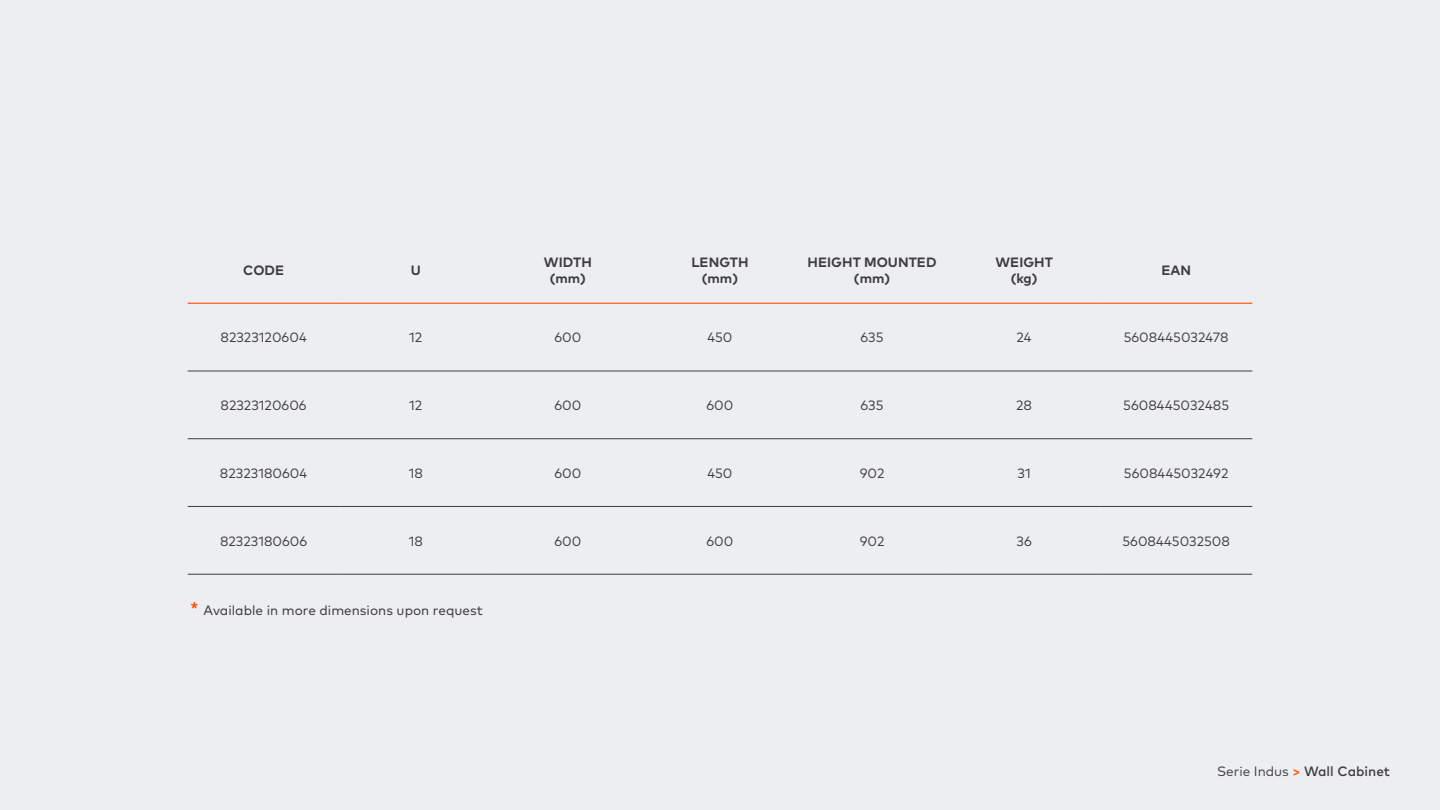
<style>
.page{position:relative;width:1440px;height:810px;background:#edeef2}
.page>*{position:absolute;margin:0;border:0;box-sizing:border-box;transform-origin:0 0}
.t1{font:13.5px "Mark Pro";color:#3d3d3d}
.t2{font:700 13.5px/16.2px "Mark Pro";letter-spacing:.005em;color:#3d3d3d;text-align:center}
.t3{font:13.5px "Mark Pro";color:#3d3d3b}
.t4{font:500 13.5px "Mark Pro";color:#3d3d3b}
.s1{font-weight:500;font-size:18px;color:#fe5000}
.s2{font-weight:400}
.s3{color:#fe5000}
</style>
<div class="page">
<hr style="left:188px;top:303px;width:152px;height:1px;background:#ff4f00">
<hr style="left:340px;top:303px;width:152px;height:1px;background:#ff4f00">
<hr style="left:492px;top:303px;width:152px;height:1px;background:#ff4f00">
<hr style="left:644px;top:303px;width:152px;height:1px;background:#ff4f00">
<hr style="left:796px;top:303px;width:152px;height:1px;background:#ff4f00">
<hr style="left:948px;top:303px;width:152px;height:1px;background:#ff4f00">
<hr style="left:1100px;top:303px;width:152px;height:1px;background:#ff4f00">
<hr style="left:188px;top:371px;width:152px;height:1px;background:#3d3d3d">
<hr style="left:340px;top:371px;width:152px;height:1px;background:#3d3d3d">
<hr style="left:492px;top:371px;width:152px;height:1px;background:#3d3d3d">
<hr style="left:644px;top:371px;width:152px;height:1px;background:#3d3d3d">
<hr style="left:796px;top:371px;width:152px;height:1px;background:#3d3d3d">
<hr style="left:948px;top:371px;width:152px;height:1px;background:#3d3d3d">
<hr style="left:1100px;top:371px;width:152px;height:1px;background:#3d3d3d">
<hr style="left:188px;top:438px;width:152px;height:1px;background:#3d3d3d">
<hr style="left:340px;top:438px;width:152px;height:1px;background:#3d3d3d">
<hr style="left:492px;top:438px;width:152px;height:1px;background:#3d3d3d">
<hr style="left:644px;top:438px;width:152px;height:1px;background:#3d3d3d">
<hr style="left:796px;top:438px;width:152px;height:1px;background:#3d3d3d">
<hr style="left:948px;top:438px;width:152px;height:1px;background:#3d3d3d">
<hr style="left:1100px;top:438px;width:152px;height:1px;background:#3d3d3d">
<hr style="left:188px;top:506px;width:152px;height:1px;background:#3d3d3d">
<hr style="left:340px;top:506px;width:152px;height:1px;background:#3d3d3d">
<hr style="left:492px;top:506px;width:152px;height:1px;background:#3d3d3d">
<hr style="left:644px;top:506px;width:152px;height:1px;background:#3d3d3d">
<hr style="left:796px;top:506px;width:152px;height:1px;background:#3d3d3d">
<hr style="left:948px;top:506px;width:152px;height:1px;background:#3d3d3d">
<hr style="left:1100px;top:506px;width:152px;height:1px;background:#3d3d3d">
<hr style="left:188px;top:574px;width:152px;height:1px;background:#3d3d3d">
<hr style="left:340px;top:574px;width:152px;height:1px;background:#3d3d3d">
<hr style="left:492px;top:574px;width:152px;height:1px;background:#3d3d3d">
<hr style="left:644px;top:574px;width:152px;height:1px;background:#3d3d3d">
<hr style="left:796px;top:574px;width:152px;height:1px;background:#3d3d3d">
<hr style="left:948px;top:574px;width:152px;height:1px;background:#3d3d3d">
<hr style="left:1100px;top:574px;width:152px;height:1px;background:#3d3d3d">
<p class="t2" style="left:243px;top:261px;width:42px">CODE</p>
<p class="t2" style="left:411px;top:261px;width:12px">U</p>
<p class="t2" style="left:544px;top:253px;width:49px">WIDTH (mm)</p>
<p class="t2" style="left:691px;top:253px;width:59px">LENGTH (mm)</p>
<p class="t2" style="left:808px;top:253px;width:130px">HEIGHT MOUNTED (mm)</p>
<p class="t2" style="left:996px;top:253px;width:59px">WEIGHT (kg)</p>
<p class="t2" style="left:1161px;top:261px;width:31px">EAN</p>
<p class="t1" style="left:221px;top:328px;width:88px">82323120604</p>
<p class="t1" style="left:409px;top:328px;width:15px">12</p>
<p class="t1" style="left:554px;top:328px;width:28px">600</p>
<p class="t1" style="left:707px;top:328px;width:27px">450</p>
<p class="t1" style="left:861px;top:328px;width:25px">635</p>
<p class="t1" style="left:1017px;top:328px;width:17px">24</p>
<p class="t1" style="left:1124px;top:328px;width:107px">5608445032478</p>
<p class="t1" style="left:221px;top:395px;width:88px">82323120606</p>
<p class="t1" style="left:409px;top:395px;width:15px">12</p>
<p class="t1" style="left:554px;top:395px;width:28px">600</p>
<p class="t1" style="left:706px;top:395px;width:28px">600</p>
<p class="t1" style="left:861px;top:395px;width:25px">635</p>
<p class="t1" style="left:1016px;top:395px;width:17px">28</p>
<p class="t1" style="left:1123px;top:395px;width:107px">5608445032485</p>
<p class="t1" style="left:220px;top:463px;width:89px">82323180604</p>
<p class="t1" style="left:409px;top:463px;width:16px">18</p>
<p class="t1" style="left:554px;top:463px;width:28px">600</p>
<p class="t1" style="left:707px;top:463px;width:27px">450</p>
<p class="t1" style="left:860px;top:463px;width:26px">902</p>
<p class="t1" style="left:1018px;top:463px;width:15px">31</p>
<p class="t1" style="left:1124px;top:463px;width:106px">5608445032492</p>
<p class="t1" style="left:220px;top:531px;width:89px">82323180606</p>
<p class="t1" style="left:409px;top:531px;width:16px">18</p>
<p class="t1" style="left:554px;top:531px;width:28px">600</p>
<p class="t1" style="left:706px;top:531px;width:28px">600</p>
<p class="t1" style="left:860px;top:531px;width:26px">902</p>
<p class="t1" style="left:1017px;top:531px;width:17px">36</p>
<p class="t1" style="left:1122px;top:531px;width:109px">5608445032508</p>
<p class="t3" style="left:190px;top:600px;width:294px"><span class="s1">*</span> Available in more dimensions upon request</p>
<p class="t4" style="left:1217px;top:761px;width:174px"><span class="s2">Serie Indus</span> <span class="s3">&gt;</span> Wall Cabinet</p>
</div>
